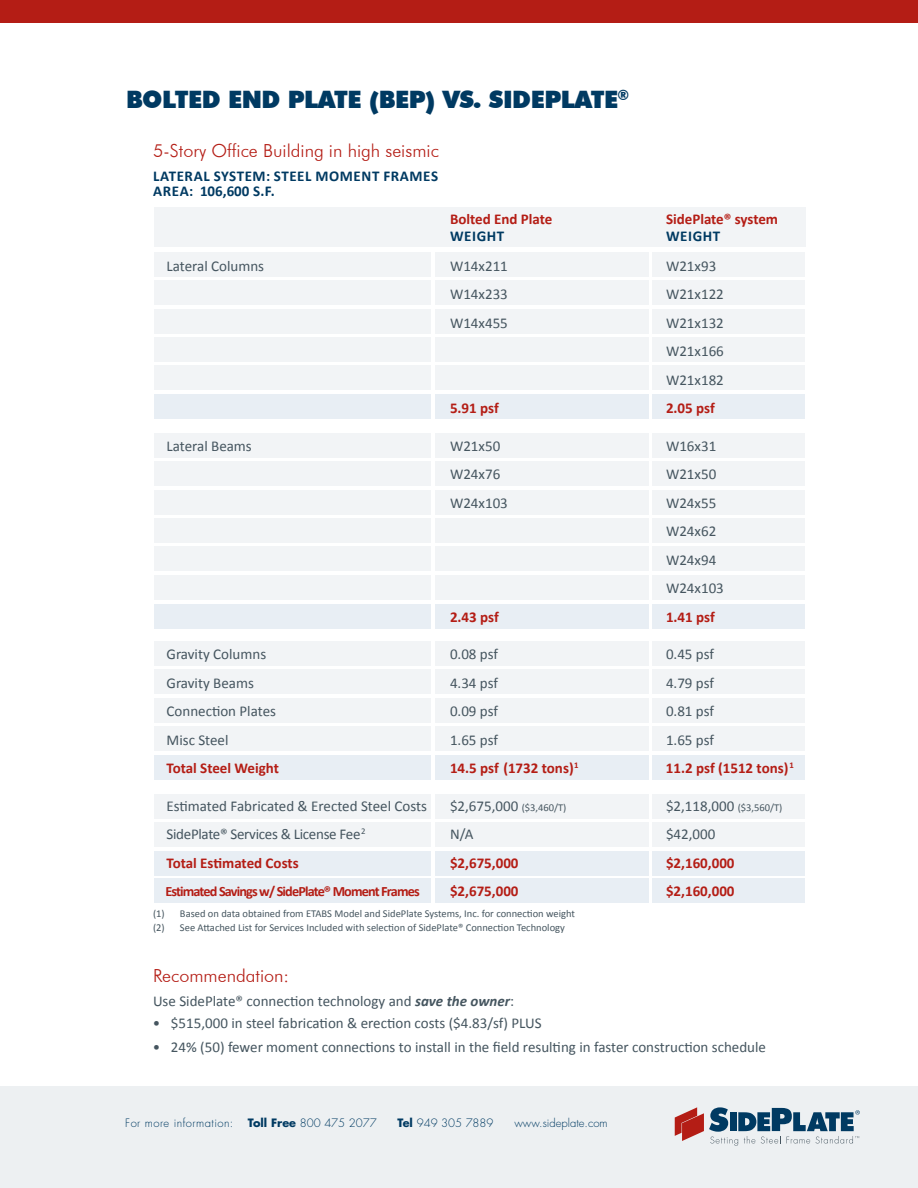
<style>
.page{position:relative;width:918px;height:1188px;background:#fff}
.page>*{position:absolute;margin:0;border:0;box-sizing:border-box;transform-origin:0 0}
.t1{font:900 24px "Futura BT";letter-spacing:-.02em;color:#003a62}
.t2{font:300 18px "Futura BT";color:#b41d15}
.t3{font:15px/28.5px "Calibri";color:#45555f;text-align:justify}
.t4{font:700 15px "Calibri";color:#b41d15}
.t5{font:700 15px/15px "Calibri";letter-spacing:.04em;color:#003a62}
.t6{font:15px "Calibri";letter-spacing:-.02em;color:#45555f}
.t7{font:700 14.25px "Calibri";letter-spacing:-.06em;color:#b41d15}
.t8{font:300 11.25px "Futura Std";color:#003a62}
.t9{font:300 11.25px "Futura Std";letter-spacing:.04em;color:#003a62}
.t10{font:10.5px/13.5px "Calibri";color:#45555f}
.s1{font-size:10.5px}
.s2{font-weight:700;font-style:italic}
.s3{font-weight:700}
</style>
<div class="page">
<div style="left:0;top:1086px;width:918px;height:102px;background:#edf0f2"></div>
<svg style="left:675px;top:1107px;width:185px;height:39px"></svg>
<div style="left:0;top:0;width:918px;height:22px;background:#b41d15"></div>
<div style="left:652px;top:394px;width:154px;height:25px;background:#e8eef4"></div>
<div style="left:652px;top:604px;width:154px;height:24px;background:#e8eef4"></div>
<div style="left:652px;top:755px;width:154px;height:25px;background:#e8eef4"></div>
<div style="left:652px;top:851px;width:154px;height:25px;background:#e8eef4"></div>
<div style="left:652px;top:879px;width:154px;height:24px;background:#e8eef4"></div>
<div style="left:652px;top:280px;width:154px;height:25px;background:#f2f4f6"></div>
<div style="left:652px;top:462px;width:154px;height:24px;background:#f2f4f6"></div>
<div style="left:652px;top:670px;width:154px;height:24px;background:#f2f4f6"></div>
<div style="left:652px;top:252px;width:154px;height:24px;background:#f2f4f6"></div>
<div style="left:652px;top:433px;width:154px;height:25px;background:#f2f4f6"></div>
<div style="left:652px;top:641px;width:154px;height:25px;background:#f2f4f6"></div>
<div style="left:652px;top:337px;width:154px;height:25px;background:#f2f4f6"></div>
<div style="left:652px;top:365px;width:154px;height:25px;background:#f2f4f6"></div>
<div style="left:652px;top:519px;width:154px;height:24px;background:#f2f4f6"></div>
<div style="left:652px;top:575px;width:154px;height:24px;background:#f2f4f6"></div>
<div style="left:652px;top:727px;width:154px;height:24px;background:#f2f4f6"></div>
<div style="left:652px;top:823px;width:154px;height:24px;background:#f2f4f6"></div>
<div style="left:652px;top:795px;width:154px;height:24px;background:#f2f4f6"></div>
<div style="left:652px;top:309px;width:154px;height:24px;background:#f2f4f6"></div>
<div style="left:652px;top:490px;width:154px;height:24px;background:#f2f4f6"></div>
<div style="left:652px;top:547px;width:154px;height:24px;background:#f2f4f6"></div>
<div style="left:652px;top:698px;width:154px;height:25px;background:#f2f4f6"></div>
<div style="left:154px;top:207px;width:652px;height:39px;background:#f2f4f6"></div>
<div style="left:435px;top:394px;width:214px;height:25px;background:#e8eef4"></div>
<div style="left:435px;top:604px;width:214px;height:24px;background:#e8eef4"></div>
<div style="left:435px;top:755px;width:214px;height:25px;background:#e8eef4"></div>
<div style="left:435px;top:851px;width:214px;height:25px;background:#e8eef4"></div>
<div style="left:435px;top:879px;width:214px;height:24px;background:#e8eef4"></div>
<div style="left:435px;top:280px;width:214px;height:25px;background:#f2f4f6"></div>
<div style="left:435px;top:462px;width:214px;height:24px;background:#f2f4f6"></div>
<div style="left:435px;top:670px;width:214px;height:24px;background:#f2f4f6"></div>
<div style="left:435px;top:252px;width:214px;height:24px;background:#f2f4f6"></div>
<div style="left:435px;top:433px;width:214px;height:25px;background:#f2f4f6"></div>
<div style="left:435px;top:641px;width:214px;height:25px;background:#f2f4f6"></div>
<div style="left:435px;top:337px;width:214px;height:25px;background:#f2f4f6"></div>
<div style="left:435px;top:365px;width:214px;height:25px;background:#f2f4f6"></div>
<div style="left:435px;top:519px;width:214px;height:24px;background:#f2f4f6"></div>
<div style="left:435px;top:575px;width:214px;height:24px;background:#f2f4f6"></div>
<div style="left:435px;top:727px;width:214px;height:24px;background:#f2f4f6"></div>
<div style="left:435px;top:823px;width:214px;height:24px;background:#f2f4f6"></div>
<div style="left:435px;top:795px;width:214px;height:24px;background:#f2f4f6"></div>
<div style="left:435px;top:309px;width:214px;height:24px;background:#f2f4f6"></div>
<div style="left:435px;top:490px;width:214px;height:24px;background:#f2f4f6"></div>
<div style="left:435px;top:547px;width:214px;height:24px;background:#f2f4f6"></div>
<div style="left:435px;top:698px;width:214px;height:25px;background:#f2f4f6"></div>
<div style="left:154px;top:394px;width:277px;height:25px;background:#e8eef4"></div>
<div style="left:154px;top:604px;width:277px;height:24px;background:#e8eef4"></div>
<div style="left:154px;top:755px;width:277px;height:25px;background:#e8eef4"></div>
<div style="left:154px;top:851px;width:277px;height:25px;background:#e8eef4"></div>
<div style="left:154px;top:879px;width:277px;height:24px;background:#e8eef4"></div>
<div style="left:154px;top:280px;width:277px;height:25px;background:#f2f4f6"></div>
<div style="left:154px;top:462px;width:277px;height:24px;background:#f2f4f6"></div>
<div style="left:154px;top:670px;width:277px;height:24px;background:#f2f4f6"></div>
<div style="left:154px;top:252px;width:277px;height:24px;background:#f2f4f6"></div>
<div style="left:154px;top:433px;width:277px;height:25px;background:#f2f4f6"></div>
<div style="left:154px;top:641px;width:277px;height:25px;background:#f2f4f6"></div>
<div style="left:154px;top:337px;width:277px;height:25px;background:#f2f4f6"></div>
<div style="left:154px;top:365px;width:277px;height:25px;background:#f2f4f6"></div>
<div style="left:154px;top:519px;width:277px;height:24px;background:#f2f4f6"></div>
<div style="left:154px;top:575px;width:277px;height:24px;background:#f2f4f6"></div>
<div style="left:154px;top:727px;width:277px;height:24px;background:#f2f4f6"></div>
<div style="left:154px;top:823px;width:277px;height:24px;background:#f2f4f6"></div>
<div style="left:154px;top:795px;width:277px;height:24px;background:#f2f4f6"></div>
<div style="left:154px;top:309px;width:277px;height:24px;background:#f2f4f6"></div>
<div style="left:154px;top:490px;width:277px;height:24px;background:#f2f4f6"></div>
<div style="left:154px;top:547px;width:277px;height:24px;background:#f2f4f6"></div>
<div style="left:154px;top:698px;width:277px;height:25px;background:#f2f4f6"></div>
<h1 class="t1" style="left:126px;top:85px;width:505px">BOLTED END PLATE (BEP) VS. SIDEPLATE<sup>®</sup></h1>
<p class="t2" style="left:153px;top:140px;width:287px">5-Story Office Building in high seismic</p>
<p class="t5" style="left:153px;top:168px;width:285px">Lateral System: Steel Moment Frames<br>Area: 106,600 s.f.</p>
<p class="t4" style="left:450px;top:210px;width:104px">Bolted End Plate</p>
<p class="t4" style="left:666px;top:210px;width:114px">SidePlate® system</p>
<p class="t5" style="left:450px;top:228px;width:56px">Weight</p>
<p class="t5" style="left:666px;top:228px;width:56px">Weight</p>
<p class="t3" style="left:167px;top:251px;width:99px">Lateral Columns</p>
<p class="t3" style="left:450px;top:251px;width:59px">W14x211</p>
<p class="t3" style="left:666px;top:251px;width:52px">W21x93</p>
<p class="t3" style="left:450px;top:279px;width:59px">W14x233</p>
<p class="t3" style="left:666px;top:279px;width:59px">W21x122</p>
<p class="t3" style="left:450px;top:308px;width:59px">W14x455</p>
<p class="t3" style="left:666px;top:308px;width:59px">W21x132<br>W21x166<br>W21x182</p>
<p class="t4" style="left:450px;top:399px;width:50px">5.91 psf</p>
<p class="t4" style="left:666px;top:399px;width:50px">2.05 psf</p>
<p class="t3" style="left:167px;top:431px;width:87px">Lateral Beams</p>
<p class="t3" style="left:450px;top:431px;width:52px">W21x50</p>
<p class="t3" style="left:666px;top:431px;width:52px">W16x31</p>
<p class="t3" style="left:450px;top:459px;width:52px">W24x76</p>
<p class="t3" style="left:666px;top:459px;width:52px">W21x50</p>
<p class="t3" style="left:450px;top:488px;width:59px">W24x103</p>
<p class="t3" style="left:666px;top:488px;width:59px;text-align:left">W24x55<br>W24x62<br>W24x94<br>W24x103</p>
<p class="t4" style="left:450px;top:608px;width:50px">2.43 psf</p>
<p class="t4" style="left:666px;top:608px;width:50px">1.41 psf</p>
<p class="t3" style="left:167px;top:639px;width:101px">Gravity Columns</p>
<p class="t3" style="left:450px;top:639px;width:50px">0.08 psf</p>
<p class="t3" style="left:666px;top:639px;width:50px">0.45 psf</p>
<p class="t3" style="left:167px;top:668px;width:89px">Gravity Beams</p>
<p class="t3" style="left:450px;top:668px;width:50px">4.34 psf</p>
<p class="t3" style="left:666px;top:668px;width:50px">4.79 psf</p>
<p class="t3" style="left:167px;top:696px;width:111px">Connection Plates</p>
<p class="t3" style="left:450px;top:696px;width:50px">0.09 psf</p>
<p class="t3" style="left:666px;top:696px;width:50px">0.81 psf</p>
<p class="t3" style="left:167px;top:725px;width:63px">Misc Steel</p>
<p class="t3" style="left:450px;top:725px;width:50px">1.65 psf</p>
<p class="t3" style="left:666px;top:725px;width:50px">1.65 psf</p>
<p class="t4" style="left:167px;top:759px;width:114px">Total Steel Weight</p>
<p class="t4" style="left:450px;top:759px;width:130px">14.5 psf (1732 tons)<sup>1</sup></p>
<p class="t4" style="left:666px;top:759px;width:129px">11.2 psf (1512 tons)<sup>1</sup></p>
<p class="t3" style="left:167px;top:791px;width:262px">Estimated Fabricated &amp; Erected Steel Costs</p>
<p class="t3" style="left:450px;top:791px;width:118px">$2,675,000 <span class="s1">($3,460/T)</span></p>
<p class="t3" style="left:666px;top:791px;width:118px">$2,118,000 <span class="s1">($3,560/T)</span></p>
<p class="t6" style="left:167px;top:825px;width:201px">SidePlate® Services &amp; License Fee<sup>2</sup></p>
<p class="t3" style="left:450px;top:819px;width:25px">N/A</p>
<p class="t3" style="left:666px;top:819px;width:51px">$42,000</p>
<p class="t4" style="left:167px;top:854px;width:134px">Total Estimated Costs</p>
<p class="t4" style="left:450px;top:854px;width:70px">$2,675,000</p>
<p class="t4" style="left:666px;top:854px;width:70px">$2,160,000</p>
<p class="t7" style="left:165px;top:883px;width:256px">Estimated Savings w/ SidePlate® Moment Frames</p>
<p class="t4" style="left:450px;top:882px;width:70px">$2,675,000</p>
<p class="t4" style="left:666px;top:882px;width:70px">$2,160,000</p>
<p class="t10" style="left:153px;top:907px;width:424px">(1) Based on data obtained from ETABS Model and SidePlate Systems, Inc. for connection weight (2) See Attached List for Services Included with selection of SidePlate® Connection Technology</p>
<p class="t2" style="left:153px;top:965px;width:138px">Recommendation:</p>
<p class="t3" style="left:153px;top:986px;width:363px">Use SidePlate® connection technology and <span class="s2">save the owner</span>:</p>
<p class="t3" style="left:153px;top:1008px;width:390px">• $515,000 in steel fabrication &amp; erection costs ($4.83/sf) PLUS</p>
<p class="t3" style="left:153px;top:1032px;width:615px">• 24% (50) fewer moment connections to install in the field resulting in faster construction schedule</p>
<p class="t9" style="left:125px;top:1116px;width:110px">For more information:</p>
<p class="t8" style="left:248px;top:1116px;width:130px"><span class="s3">Toll Free</span> 800 475 2077</p>
<p class="t8" style="left:398px;top:1116px;width:98px"><span class="s3">Tel</span> 949 305 7889</p>
<p class="t8" style="left:515px;top:1116px;width:95px">www.sideplate.com</p>
</div>
